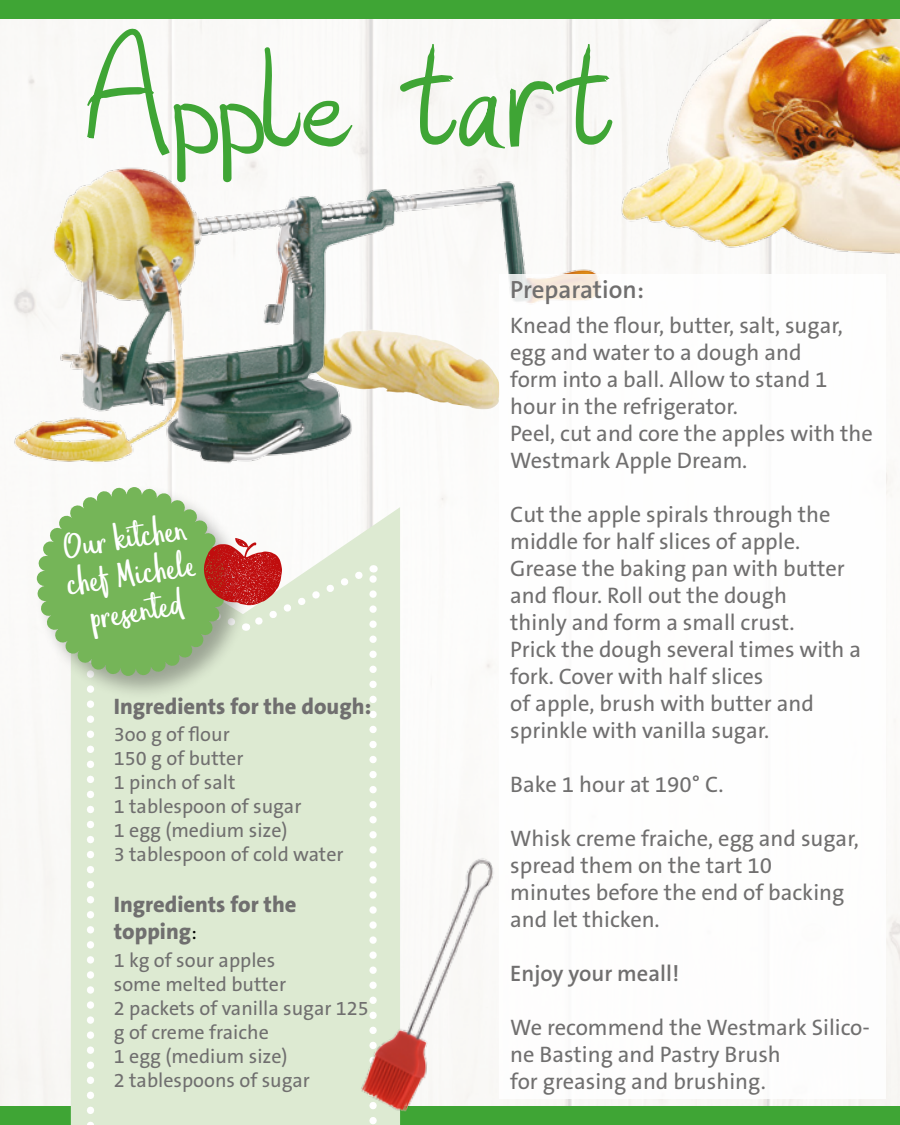
<style>
.page{position:relative;width:900px;height:1125px;background:#fff}
.page>*{position:absolute;margin:0;border:0;box-sizing:border-box;transform-origin:0 0}
.t1{font:205.88px "Hashtag";letter-spacing:-.04em;color:#3fa535}
.t2{font:39.62px/37px "Eufoniem One";color:#fff;text-align:center}
.t3{font:600 25px "The Sans B W6";color:#706f6f}
.t4{font:22.5px/27px "The Sans B W5 Plain";color:#706f6f}
.t5{font:800 22.5px/27px "The Sans B W8";color:#706f6f}
.t6{font:600 22.5px "The Sans B W6";color:#706f6f}
.t7{font:20px/24px "The Sans B W5 Plain";color:#706f6f}
.s1{font-family:"The Sans B W5 Plain";font-weight:400;font-size:20px;color:#000}
</style>
<div class="page">
<img style="left:0;top:19px;width:900px;height:1087px">
<div style="left:0;top:1106px;width:900px;height:19px;background:#3fa535"></div>
<div style="left:377px;top:507px;width:23px;height:342px;background:#ddead2"></div>
<div style="left:33px;top:483px;width:217px;height:217px;background:#fbfaf9"></div>
<img style="left:552px;top:19px;width:348px;height:245px">
<div style="left:0;top:0;width:900px;height:19px;background:#3fa535"></div>
<img style="left:0;top:159px;width:605px;height:312px">
<div style="left:500px;top:274px;width:386px;height:825px;background:#fff"></div>
<img style="left:377px;top:849px;width:127px;height:276px">
<svg style="left:37px;top:487px;width:340px;height:638px"></svg>
<h1 class="t1" style="left:80px;top:2px;width:539px">Apple tart</h1>
<h2 class="t2" style="left:58px;top:532px;width:132px;rotate:-9deg">Our kitchen chef Michele presented</h2>
<p class="t5" style="left:114px;top:693px;width:259px">Ingredients for the dough:</p>
<p class="t7" style="left:114px;top:723px;width:231px">3oo g of flour<br>150 g of butter<br>1 pinch of salt<br>1 tablespoon of sugar<br>1 egg (medium size)<br>3 tablespoon of cold water</p>
<p class="t5" style="left:114px;top:891px;width:184px">Ingredients for the topping<span class="s1">:</span></p>
<p class="t7" style="left:114px;top:948px;width:257px">1 kg of sour apples<br>some melted butter<br>2 packets of vanilla sugar 125 g of creme fraiche<br>1 egg (medium size)<br>2 tablespoons of sugar</p>
<p class="t3" style="left:510px;top:274px;width:135px">Preparation:</p>
<p class="t4" style="left:510px;top:312px;width:364px">Knead the flour, butter, salt, sugar, egg and water to a dough and<br>form into a ball. Allow to stand 1 hour in the refrigerator.<br>Peel, cut and core the apples with the<br>Westmark Apple Dream.</p>
<p class="t4" style="left:510px;top:501px;width:352px">Cut the apple spirals through the middle for half slices of apple.<br>Grease the baking pan with butter and flour. Roll out the dough<br>thinly and form a small crust.<br>Prick the dough several times with a fork. Cover with half slices<br>of apple, brush with butter and sprinkle with vanilla sugar.</p>
<p class="t4" style="left:510px;top:771px;width:215px">Bake 1 hour at 190° C.</p>
<p class="t4" style="left:510px;top:825px;width:350px">Whisk creme fraiche, egg and sugar, spread them on the tart 10<br>minutes before the end of backing and let thicken.</p>
<p class="t6" style="left:510px;top:958px;width:171px">Enjoy your meall!</p>
<p class="t4" style="left:510px;top:1014px;width:361px">We recommend the Westmark Silico&shy;ne Basting and Pastry Brush<br>for greasing and brushing.</p>
</div>
